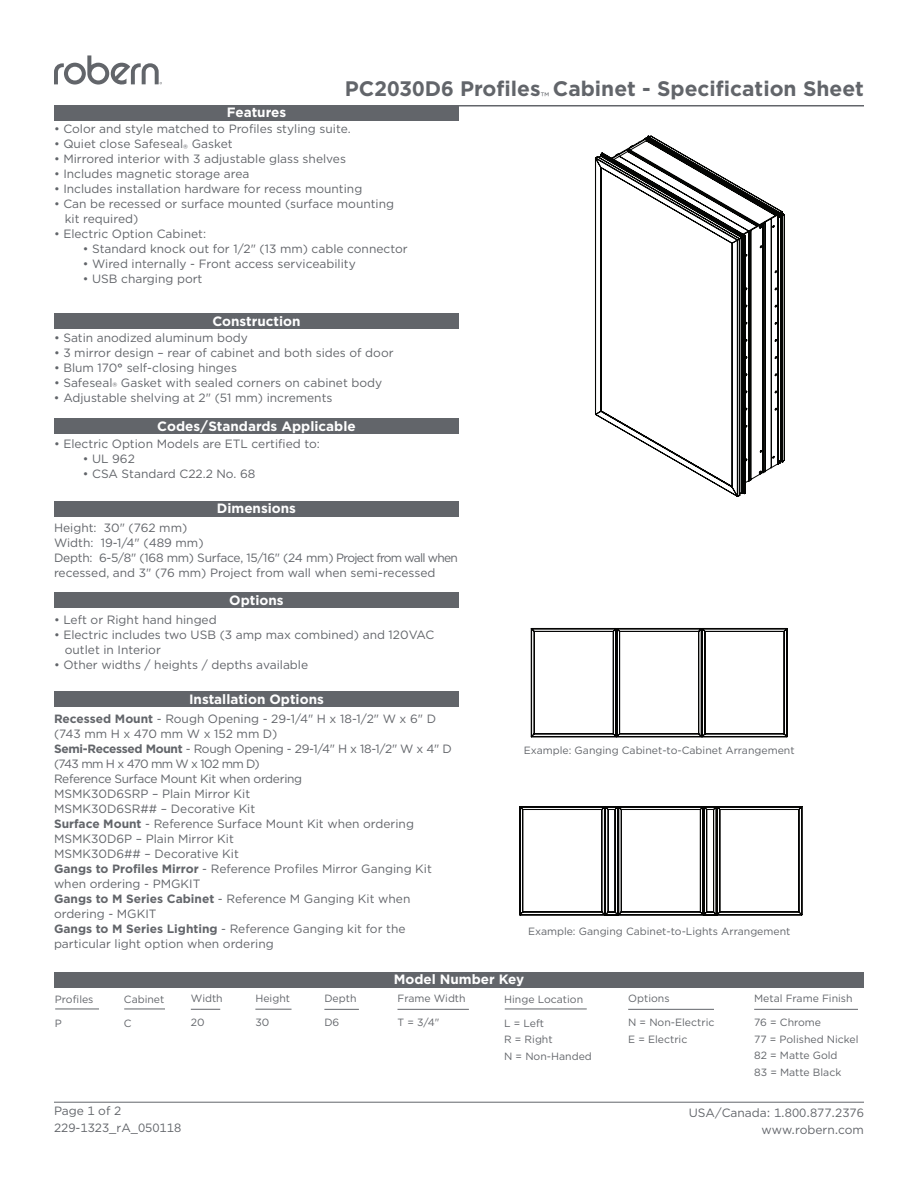
<style>
.page{position:relative;width:918px;height:1188px;background:#fff}
.page>*{position:absolute;margin:0;border:0;box-sizing:border-box;transform-origin:0 0}
.t1{font:700 21px "Gotham";color:#62656a}
.t2{font:700 13.5px "Gotham";color:#fff}
.t3{font:12px/15px "Gotham";color:#62656a}
.t4{font:10.5px/16.5px "Gotham";color:#62656a}
.s1{font-weight:700}
</style>
<div class="page">
<hr style="left:54px;top:1102px;width:810px;height:1px;background:#62656a">
<div style="left:54px;top:418px;width:405px;height:16px;background:#62656a"></div>
<div style="left:54px;top:501px;width:405px;height:16px;background:#62656a"></div>
<div style="left:54px;top:592px;width:405px;height:16px;background:#62656a"></div>
<div style="left:54px;top:692px;width:405px;height:15px;background:#62656a"></div>
<div style="left:54px;top:105px;width:405px;height:16px;background:#62656a"></div>
<div style="left:54px;top:314px;width:405px;height:15px;background:#62656a"></div>
<hr style="left:54px;top:105px;width:810px;height:1px;background:#62656a">
<div style="left:54px;top:972px;width:810px;height:16px;background:#62656a"></div>
<svg style="left:54px;top:55px;width:108px;height:30px"></svg>
<hr style="left:505px;top:1009px;width:82px;height:1px;background:#62656a">
<hr style="left:124px;top:1009px;width:41px;height:1px;background:#62656a">
<hr style="left:55px;top:1009px;width:44px;height:1px;background:#62656a">
<hr style="left:628px;top:1009px;width:86px;height:1px;background:#62656a">
<hr style="left:754px;top:1009px;width:104px;height:1px;background:#62656a">
<hr style="left:398px;top:1009px;width:71px;height:1px;background:#62656a">
<hr style="left:324px;top:1009px;width:35px;height:1px;background:#62656a">
<svg style="left:191px;top:1009px;width:29px;height:1px"></svg>
<hr style="left:255px;top:1009px;width:37px;height:1px;background:#62656a">
<svg style="left:595px;top:135px;width:190px;height:362px"></svg>
<svg style="left:520px;top:806px;width:282px;height:109px"></svg>
<svg style="left:531px;top:628px;width:256px;height:109px"></svg>
<p class="t2" style="left:227px;top:104px;width:61px">Features</p>
<h1 class="t1" style="left:345px;top:75px;width:521px">PC2030D6 Profiles<sub>™</sub> Cabinet - Specification Sheet</h1>
<p class="t3" style="left:54px;top:121px;width:298px">• Color and style matched to Profiles styling suite.</p>
<p class="t3" style="left:54px;top:136px;width:180px">• Quiet close Safeseal® Gasket</p>
<p class="t3" style="left:54px;top:151px;width:294px">• Mirrored interior with 3 adjustable glass shelves</p>
<p class="t3" style="left:54px;top:166px;width:197px">• Includes magnetic storage area</p>
<p class="t3" style="left:54px;top:181px;width:310px">• Includes installation hardware for recess mounting</p>
<p class="t3" style="left:65px;top:196px;width:331px;text-indent:-11px">• Can be recessed or surface mounted (surface mounting kit required)</p>
<p class="t3" style="left:54px;top:226px;width:154px">• Electric Option Cabinet:</p>
<p class="t3" style="left:83px;top:241px;width:326px">• Standard knock out for 1/2" (13 mm) cable connector</p>
<p class="t3" style="left:83px;top:256px;width:275px">• Wired internally - Front access serviceability</p>
<p class="t3" style="left:83px;top:271px;width:121px">• USB charging port</p>
<p class="t2" style="left:212px;top:312px;width:90px">Construction</p>
<p class="t3" style="left:54px;top:330px;width:195px">• Satin anodized aluminum body</p>
<p class="t3" style="left:54px;top:345px;width:341px">• 3 mirror design – rear of cabinet and both sides of door</p>
<p class="t3" style="left:54px;top:360px;width:185px">• Blum 170<span class="s1">°</span> self-closing hinges</p>
<p class="t3" style="left:54px;top:375px;width:330px">• Safeseal® Gasket with sealed corners on cabinet body</p>
<p class="t3" style="left:54px;top:390px;width:280px">• Adjustable shelving at 2" (51 mm) increments</p>
<p class="t2" style="left:157px;top:417px;width:200px">Codes/Standards Applicable</p>
<p class="t3" style="left:54px;top:436px;width:267px">• Electric Option Models are ETL certified to:</p>
<p class="t3" style="left:83px;top:451px;width:54px">• UL 962</p>
<p class="t3" style="left:83px;top:466px;width:174px">• CSA Standard C22.2 No. 68</p>
<p class="t2" style="left:217px;top:500px;width:81px">Dimensions</p>
<p class="t3" style="left:54px;top:520px;width:405px">Height: 30" (762 mm)<br>Width: 19-1/4" (489 mm)<br>Depth: 6-5/8" (168 mm) Surface, 15/16" (24 mm) Project from wall when recessed, and 3" (76 mm) Project from wall when semi-recessed</p>
<p class="t2" style="left:229px;top:591px;width:56px">Options</p>
<p class="t3" style="left:54px;top:612px;width:164px">• Left or Right hand hinged</p>
<p class="t3" style="left:65px;top:627px;width:371px;text-indent:-11px">• Electric includes two USB (3 amp max combined) and 120VAC outlet in Interior</p>
<p class="t3" style="left:54px;top:657px;width:256px">• Other widths / heights / depths available</p>
<p class="t2" style="left:189px;top:690px;width:136px">Installation Options</p>
<p class="t3" style="left:54px;top:711px;width:399px"><span class="s1">Recessed Mount</span> - Rough Opening - 29-1/4" H x 18-1/2" W x 6" D (743 mm H x 470 mm W x 152 mm D)<br><span class="s1">Semi-Recessed Mount</span> - Rough Opening - 29-1/4" H x 18-1/2" W x 4" D (743 mm H x 470 mm W x 102 mm D)<br>Reference Surface Mount Kit when ordering<br>MSMK30D6SRP – Plain Mirror Kit<br>MSMK30D6SR## – Decorative Kit<br><span class="s1">Surface Mount</span> - Reference Surface Mount Kit when ordering MSMK30D6P – Plain Mirror Kit<br>MSMK30D6## – Decorative Kit<br><span class="s1">Gangs to Profiles Mirror</span> - Reference Profiles Mirror Ganging Kit when ordering - PMGKIT<br><span class="s1">Gangs to M Series Cabinet</span> - Reference M Ganging Kit when ordering - MGKIT<br><span class="s1">Gangs to M Series Lighting</span> - Reference Ganging kit for the particular light option when ordering</p>
<p class="t4" style="left:524px;top:742px;width:272px">Example: Ganging Cabinet-to-Cabinet Arrangement</p>
<p class="t4" style="left:528px;top:923px;width:264px">Example: Ganging Cabinet-to-Lights Arrangement</p>
<p class="t4" style="left:55px;top:990px;width:40px">Profiles</p>
<p class="t4" style="left:55px;top:1014px;width:9px">P</p>
<p class="t4" style="left:124px;top:990px;width:42px">Cabinet</p>
<p class="t4" style="left:124px;top:1014px;width:9px">C</p>
<p class="t4" style="left:191px;top:990px;width:33px">Width</p>
<p class="t4" style="left:191px;top:1014px;width:15px">20</p>
<p class="t4" style="left:255px;top:990px;width:36px">Height</p>
<p class="t4" style="left:255px;top:1014px;width:15px">30</p>
<p class="t4" style="left:324px;top:990px;width:34px">Depth</p>
<p class="t4" style="left:324px;top:1014px;width:17px">D6</p>
<p class="t2" style="left:394px;top:970px;width:132px">Model Number Key</p>
<p class="t4" style="left:504px;top:990px;width:81px">Hinge Location</p>
<p class="t4" style="left:504px;top:1014px;width:89px">L = Left<br>R = Right<br>N = Non-Handed</p>
<p class="t4" style="left:398px;top:990px;width:70px">Frame Width</p>
<p class="t4" style="left:398px;top:1014px;width:43px">T = 3/4"</p>
<p class="t4" style="left:628px;top:990px;width:43px">Options</p>
<p class="t4" style="left:628px;top:1014px;width:88px">N = Non-Electric<br>E = Electric</p>
<p class="t4" style="left:754px;top:990px;width:100px">Metal Frame Finish</p>
<p class="t4" style="left:754px;top:1014px;width:106px">76 = Chrome<br>77 = Polished Nickel<br>82 = Matte Gold<br>83 = Matte Black</p>
<p class="t3" style="left:54px;top:1103px;width:129px;line-height:16.5px">Page 1 of 2<br>229-1323_rA_050118</p>
<p class="t3" style="left:689px;top:1105px;width:177px;line-height:16.5px;text-align:right">USA/Canada: 1.800.877.2376 www.robern.com</p>
</div>
